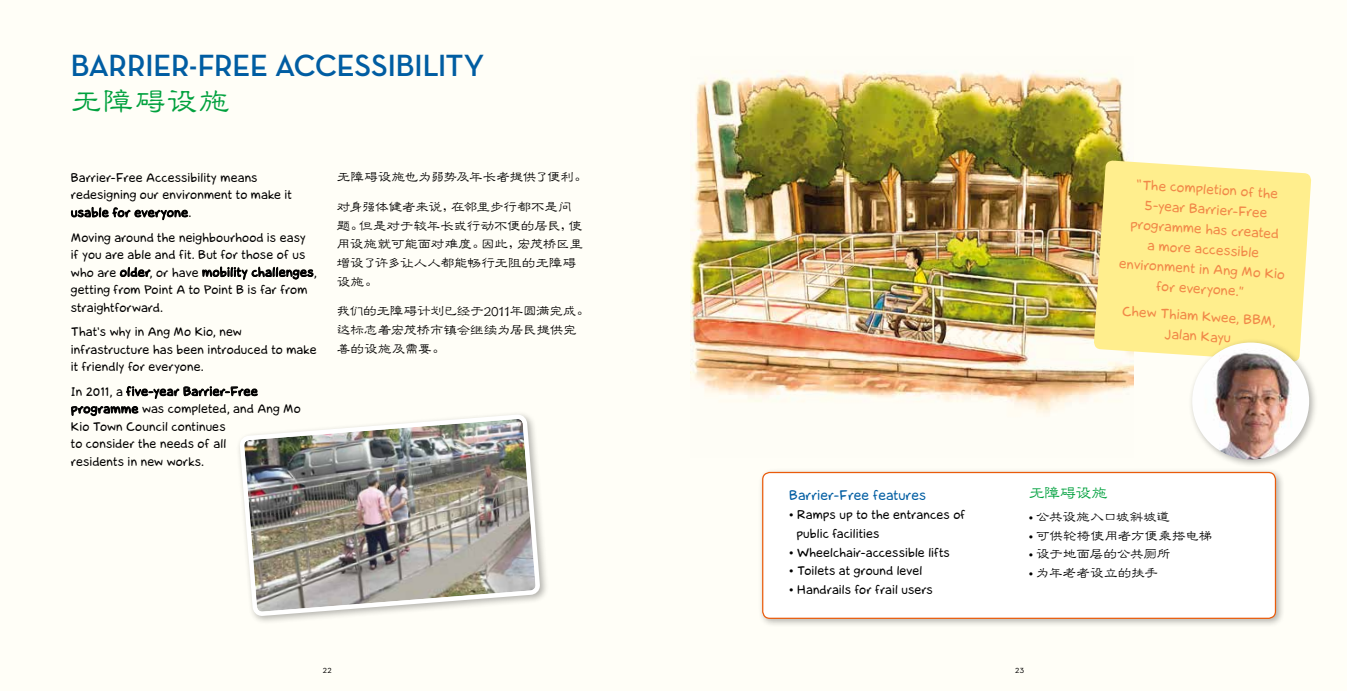
<style>
.page{position:relative;width:1347px;height:691px;background:#fff}
.page>*{position:absolute;margin:0;border:0;box-sizing:border-box;transform-origin:0 0}
.t1{font:700 31.25px "Neutra Disp";color:#005da2}
.t2{font:500 31.25px "GB Jen Lei";letter-spacing:.025em;color:#00a13e}
.t3{font:500 16.25px "GB Jen Lei";letter-spacing:-.03em;color:#00a13e}
.t4{font:500 13.75px/18.8px "GB Jen Lei";letter-spacing:-.025em;color:#000}
.t5{font:13.75px/20px "la Cartoonerie";color:#f18848;text-align:center}
.t6{font:13.75px "la Cartoonerie";color:#005da2}
.t7{font:500 13.75px "GB Jen Lei";letter-spacing:-.045em;color:#000}
.t8{font:12.5px/17.5px "la Cartoonerie";letter-spacing:.005em;color:#000}
.t9{font:500 10px "Neutra Disp";color:#000}
.s1{font-family:"Times New Roman"}
.s2{font-family:"Times New Roman";font-weight:400;font-size:12.5px}
</style>
<div class="page">
<div style="left:0;top:0;width:1346px;height:691px;background:#fffef7"></div>
<img style="left:690px;top:71px;width:443px;height:342px">
<div style="left:236px;top:410px;width:313px;height:215px;background:#000;opacity:.3"></div>
<img style="left:242px;top:416px;width:296px;height:198px">
<svg style="left:71px;top:207px;width:117px;height:14px"></svg>
<svg style="left:120px;top:267px;width:31px;height:10px"></svg>
<svg style="left:202px;top:266px;width:112px;height:14px"></svg>
<svg style="left:71px;top:386px;width:187px;height:32px"></svg>
<div style="left:757px;top:467px;width:528px;height:161px;background:#000;opacity:.3"></div>
<div style="left:762px;top:472px;width:513px;height:146px;background:#fff;border-radius:7px"></div>
<div style="left:762px;top:472px;width:514px;height:147px;border:1px solid #ea5b0b;border-radius:7px"></div>
<svg style="left:1093px;top:160px;width:218px;height:202px;background:#fbeb92"></svg>
<div style="left:1187px;top:338px;width:131px;height:131px;background:#000;opacity:.3"></div>
<img style="left:1192px;top:343px;width:117px;height:116px;border-radius:58px">
<h1 class="t1" style="left:71px;top:48px;width:18px">BARRIER</h1>
<h1 class="t1" style="left:189px;top:48px;width:43px">-FREE</h1>
<h1 class="t1" style="left:275px;top:48px;width:37px">ACCESSI</h1>
<h1 class="t1" style="left:396px;top:48px;width:90px">BILITY</h1>
<h1 class="t2" style="left:71px;top:85px;width:161px">无障碍设施</h1>
<p class="t8" style="left:71px;top:169px;width:223px">Barrier-Free Accessibility means redesigning our environment to make it usable for everyone.</p>
<p class="t8" style="left:71px;top:229px;width:247px">Moving around the neighbourhood is easy<br>if you are able and fit. But for those of us who are older, or have mobility challenges, getting from Point A to Point B is far from straightforward.</p>
<p class="t8" style="left:71px;top:323px;width:247px">That's why in Ang Mo Kio, new infrastructure has been introduced to make it friendly for everyone.</p>
<p class="t8" style="left:71px;top:383px;width:231px">In 2011, a five-year Barrier-Free programme was completed, and Ang Mo<br>Kio Town Council continues<br>to consider the needs of all<br>residents in new works.</p>
<p class="t4" style="left:337px;top:162px;width:252px;line-height:29.4px">无障碍设施也为弱势及年长者提供了便利。对身强体健者来说，在邻里步行都不是问</p>
<p class="t4" style="left:337px;top:216px;width:248px">题。但是对于较年长或行动不便的居民，使用设施就可能面对难度。因此，宏茂桥区里增设了许多让人人都能畅行无阻的无障碍设施。</p>
<p class="t4" style="left:337px;top:302px;width:254px">我们的无障碍计划已经于2011年圆满完成。这标志着宏茂桥市镇会继续为居民提供完善的设施及需要。</p>
<p class="t6" style="left:789px;top:489px;width:138px">Barrier-Free features</p>
<p class="t8" style="left:796px;top:506px;width:171px;line-height:18.8px;text-indent:-7px"><span class="s1">•</span> Ramps up to the entrances of public facilities</p>
<p class="t8" style="left:789px;top:544px;width:162px"><span class="s1">•</span> Wheelchair-accessible lifts</p>
<p class="t8" style="left:789px;top:563px;width:135px"><span class="s1">•</span> Toilets at ground level</p>
<p class="t8" style="left:789px;top:581px;width:145px"><span class="s1">•</span> Handrails for frail users</p>
<p class="t5" style="left:1125px;top:174px;width:170px;rotate:4deg">“T he com pl etion ofthe<br>5 -yearBarrier- Free program m e has created<br>a more accessible environm entin A ng M o Kio forev eryone.”</p>
<p class="t5" style="left:1122px;top:301px;width:156px;rotate:4deg">Chew Thiam Kwee, BB M,<br>J alan Kayu</p>
<h2 class="t3" style="left:1028px;top:485px;width:81px">无障碍设施</h2>
<p class="t7" style="left:1028px;top:510px;width:143px"><span class="s2">•</span> 公共设施入口坡斜坡道</p>
<p class="t4" style="left:1028px;top:526px;width:185px"><span class="s2">•</span> 可供轮椅使用者方便乘搭电梯</p>
<p class="t4" style="left:1028px;top:545px;width:143px"><span class="s2">•</span> 设于地面层的公共厕所</p>
<p class="t4" style="left:1028px;top:563px;width:131px"><span class="s2">•</span> 为年老者设立的扶手</p>
<p class="t9" style="left:323px;top:664px;width:10px">22</p>
<p class="t9" style="left:1015px;top:664px;width:10px">23</p>
</div>
